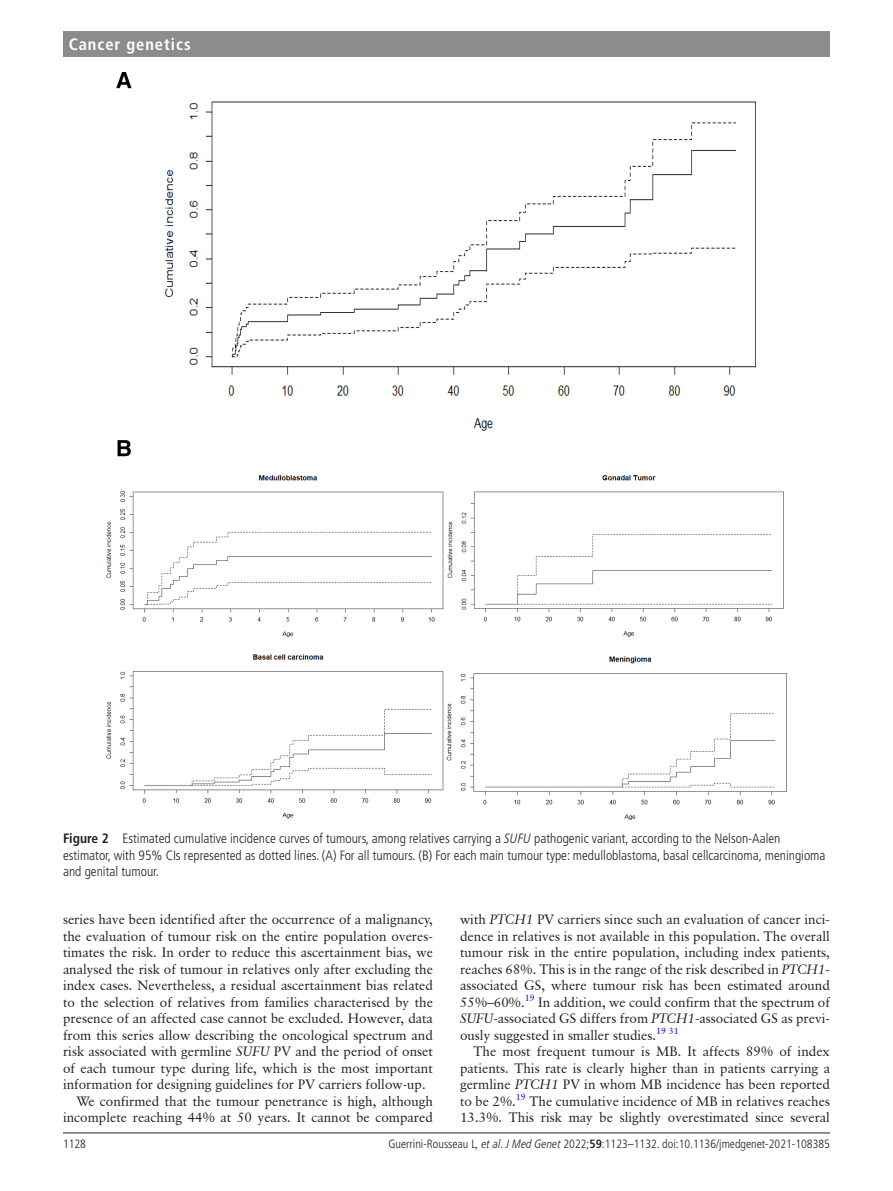
<style>
.page{position:relative;width:893px;height:1191px;background:#fff}
.page>*{position:absolute;margin:0;border:0;box-sizing:border-box;transform-origin:0 0}
.t1{font:700 condensed 16.5px "Frutiger LT Pro";letter-spacing:.055em;color:#fff}
.t2{font:13.5px/16.5px "Classical Garamond BT";color:#231f20;text-align:justify}
.t3{font:300 condensed 13.5px/16.5px "Frutiger LT Pro";color:#231f20}
.t4{font:300 condensed 12px "Frutiger LT Pro";color:#231f20}
.s1{font-weight:700}
.s2{font-style:italic}
</style>
<div class="page">
<hr style="left:63px;top:1132px;width:767px;height:1px;background:#231f20">
<div style="left:63px;top:31px;width:767px;height:25px;background:#8a8c8e"></div>
<img style="left:106px;top:72px;width:681px;height:747px">
<p class="t1" style="left:69px;top:34px;width:124px">Cancer genetics</p>
<p class="t3" style="left:63px;top:830px;width:764px"><span class="s1">Figure 2</span> Estimated cumulative incidence curves of tumours, among relatives carrying a <span class="s2">SUFU</span> pathogenic variant, according to the Nelson-Aalen estimator, with 95% CIs represented as dotted lines. (A) For all tumours. (B) For each main tumour type: medulloblastoma, basal cellcarcinoma, meningioma and genital tumour.</p>
<p class="t2" style="left:63px;top:911px;width:371px">series have been identified after the occurrence of a malignancy,</p>
<p class="t2" style="left:63px;top:927px;width:371px">the evaluation of tumour risk on the entire population overes-</p>
<p class="t2" style="left:63px;top:944px;width:371px">timates the risk. In order to reduce this ascertainment bias, we</p>
<p class="t2" style="left:63px;top:960px;width:371px">analysed the risk of tumour in relatives only after excluding the</p>
<p class="t2" style="left:63px;top:977px;width:371px">index cases. Nevertheless, a residual ascertainment bias related</p>
<p class="t2" style="left:63px;top:993px;width:371px">to the selection of relatives from families characterised by the</p>
<p class="t2" style="left:63px;top:1010px;width:371px">presence of an affected case cannot be excluded. However, data</p>
<p class="t2" style="left:63px;top:1026px;width:371px">from this series allow describing the oncological spectrum and</p>
<p class="t2" style="left:63px;top:1043px;width:371px">risk associated with germline <span class="s2">SUFU</span> PV and the period of onset</p>
<p class="t2" style="left:63px;top:1059px;width:371px">of each tumour type during life, which is the most important</p>
<p class="t2" style="left:63px;top:1076px;width:364px">information for designing guidelines for PV carriers follow-up.</p>
<p class="t2" style="left:76px;top:1092px;width:358px">We confirmed that the tumour penetrance is high, although</p>
<p class="t2" style="left:63px;top:1109px;width:371px">incomplete reaching 44% at 50 years. It cannot be compared</p>
<p class="t2" style="left:460px;top:911px;width:371px">with <span class="s2">PTCH1</span> PV carriers since such an evaluation of cancer inci&shy;dence in relatives is not available in this population. The overall tumour risk in the entire population, including index patients, reaches 68%. This is in the range of the risk described in <span class="s2">PTCH1</span>- associated GS, where tumour risk has been estimated around 55%–60%.<sup>19</sup> In addition, we could confirm that the spectrum of <span class="s2">SUFU</span>-associated GS differs from <span class="s2">PTCH1-</span>associated GS as previ&shy;ously suggested in smaller studies.<sup>19</sup> <sup>31</sup></p>
<p class="t2" style="left:460px;top:1043px;width:371px;text-indent:14px">The most frequent tumour is MB. It affects 89% of index patients. This rate is clearly higher than in patients carrying a germline <span class="s2">PTCH1</span> PV in whom MB incidence has been reported to be 2%.<sup>19</sup> The cumulative incidence of MB in relatives reaches 13.3%. This risk may be slightly overestimated since several</p>
<p class="t4" style="left:63px;top:1136px;width:25px">1128</p>
<p class="t4" style="left:388px;top:1136px;width:443px">Guerrini-Rousseau L<span class="s2">, et al</span>. <span class="s2">J Med Genet</span> 2022;<span class="s1">59</span>:1123–1132. doi:10.1136/jmedgenet-2021-108385</p>
</div>
